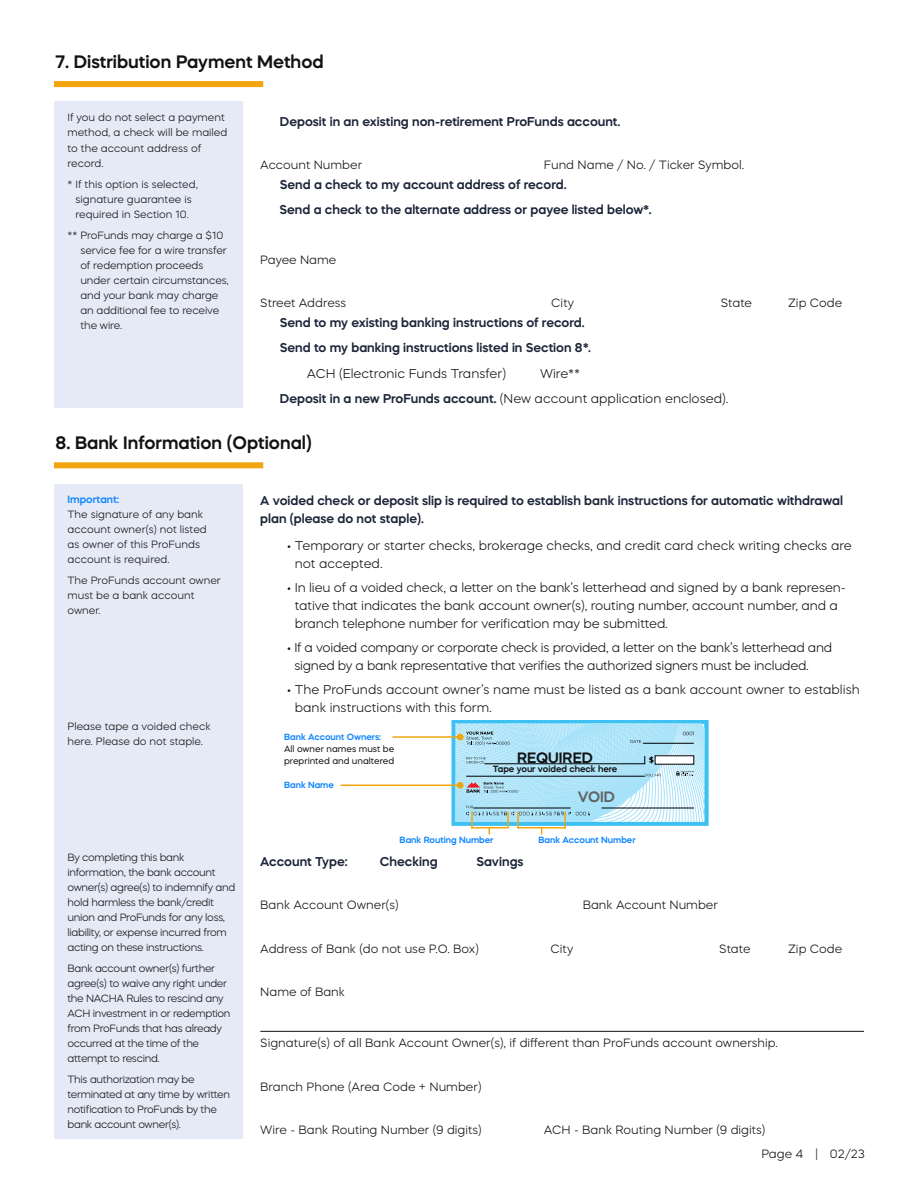
<style>
.page{position:relative;width:918px;height:1188px;background:#fff}
.page>*{position:absolute;margin:0;border:0;box-sizing:border-box;transform-origin:0 0}
.t1{font:600 18px "Mazzard H";color:#121212}
.t2{font:600 15px "Mazzard H";color:#121212}
.t3{font:600 15px "Mazzard H";color:#606362}
.t4{font:300 12.75px/18px "Mazzard H";letter-spacing:-.01em;color:#121212}
.t5{font:600 12.75px/25.5px "Mazzard H";color:#1d263a}
.t6{font:300 12px "Mazzard H";color:#121212}
.t7{font:300 10.5px/15px "Mazzard H";letter-spacing:-.03em;color:#121212}
.t8{font:300 10.5px/15px "Mazzard H";color:#121212}
.t9{font:300 10.5px/15px "Mazzard H";letter-spacing:-.01em;color:#121212}
.t10{font:600 10.5px "Mazzard H";color:#1287fc}
.t11{font:600 9px "Mazzard H";color:#1287fc}
.t12{font:9px/12px "Mazzard H";color:#121212}
.t13{font:600 9px "Mazzard H";color:#121212}
.s1{font-weight:600;color:#1d263a}
</style>
<div class="page">
<div style="left:54px;top:484px;width:189px;height:655px;background:#e6eaf7"></div>
<div style="left:54px;top:102px;width:189px;height:306px;background:#e6eaf7"></div>
<div style="left:54px;top:462px;width:209px;height:6px;background:#f2a50e"></div>
<div style="left:54px;top:81px;width:209px;height:6px;background:#f2a50e"></div>
<hr style="left:260px;top:1031px;width:604px;height:1px;background:#121212">
<hr style="left:392px;top:736px;width:71px;height:2px;background:#f2a50e">
<hr style="left:341px;top:785px;width:118px;height:1px;background:#f2a50e">
<svg style="left:452px;top:720px;width:257px;height:115px;background:#aeddee"></svg>
<h1 class="t1" style="left:56px;top:49px;width:270px">7. Distribution Payment Method</h1>
<p class="t8" style="left:68px;top:110px;width:161px">If you do not select a payment method, a check will be mailed to the account address of record.</p>
<p class="t8" style="left:68px;top:176px;width:132px;text-align:center">* If this option is selected, signature guarantee is required in Section 10.</p>
<p class="t9" style="left:80px;top:227px;width:150px;text-indent:-13px">** ProFunds may charge a $10 service fee for a wire transfer of redemption proceeds under certain circumstances, and your bank may charge an additional fee to receive the wire.</p>
<p class="t5" style="left:280px;top:108px;width:342px">Deposit in an existing non-retirement ProFunds account.</p>
<p class="t6" style="left:260px;top:158px;width:103px">Account Number</p>
<p class="t6" style="left:544px;top:158px;width:202px">Fund Name / No. / Ticker Symbol.</p>
<p class="t5" style="left:280px;top:171px;width:374px">Send a check to my account address of record.<br>Send a check to the alternate address or payee listed below*.</p>
<p class="t6" style="left:260px;top:252px;width:78px">Payee Name</p>
<p class="t6" style="left:260px;top:296px;width:88px">Street Address</p>
<p class="t6" style="left:551px;top:296px;width:24px">City</p>
<p class="t6" style="left:721px;top:296px;width:33px">State</p>
<p class="t6" style="left:788px;top:296px;width:55px">Zip Code</p>
<p class="t5" style="left:280px;top:309px;width:313px">Send to my existing banking instructions of record.<br>Send to my banking instructions listed in Section 8*.</p>
<p class="t4" style="left:307px;top:364px;width:201px">ACH (Electronic Funds Transfer)</p>
<p class="t4" style="left:280px;top:361px;width:450px;line-height:25.5px;text-indent:260px">Wire**<br><span class="s1">Deposit in a new ProFunds account.</span> (New account application enclosed).</p>
<h1 class="t1" style="left:56px;top:431px;width:258px">8. Bank Information (Optional)</h1>
<p class="t10" style="left:68px;top:493px;width:53px">Important:</p>
<p class="t8" style="left:68px;top:507px;width:141px">The signature of any bank account owner(s) not listed as owner of this ProFunds account is required.</p>
<p class="t8" style="left:68px;top:573px;width:155px">The ProFunds account owner must be a bank account owner.</p>
<p class="t8" style="left:68px;top:719px;width:145px">Please tape a voided check here. Please do not staple.</p>
<p class="t7" style="left:68px;top:850px;width:169px">By completing this bank information, the bank account owner(s) agree(s) to indemnify and hold harmless the bank/credit union and ProFunds for any loss, liability, or expense incurred from acting on these instructions.</p>
<p class="t7" style="left:68px;top:961px;width:165px">Bank account owner(s) further agree(s) to waive any right under the NACHA Rules to rescind any<br>ACH investment in or redemption from ProFunds that has already occurred at the time of the attempt to rescind.</p>
<p class="t7" style="left:68px;top:1072px;width:164px">This authorization may be terminated at any time by written notification to ProFunds by the bank account owner(s).</p>
<p class="t5" style="left:260px;top:491px;width:584px;line-height:18px">A voided check or deposit slip is required to establish bank instructions for automatic withdrawal plan (please do not staple).</p>
<p class="t4" style="left:295px;top:536px;width:558px;text-indent:-8px">• Temporary or starter checks, brokerage checks, and credit card check writing checks are not accepted.</p>
<p class="t4" style="left:295px;top:578px;width:553px;text-indent:-8px">• In lieu of a voided check, a letter on the bank’s letterhead and signed by a bank represen&shy;tative that indicates the bank account owner(s), routing number, account number, and a branch telephone number for verification may be submitted.</p>
<p class="t4" style="left:294px;top:638px;width:539px;text-indent:-7px">• If a voided company or corporate check is provided, a letter on the bank’s letterhead and signed by a bank representative that verifies the authorized signers must be included.</p>
<p class="t4" style="left:295px;top:680px;width:567px;text-indent:-8px">• The ProFunds account owner’s name must be listed as a bank account owner to establish bank instructions with this form.</p>
<p class="t11" style="left:284px;top:730px;width:99px">Bank Account Owners:</p>
<p class="t12" style="left:284px;top:742px;width:112px">All owner names must be preprinted and unaltered</p>
<p class="t11" style="left:284px;top:779px;width:51px">Bank Name</p>
<p class="t2" style="left:517px;top:748px;width:78px">REQUIRED</p>
<p class="t13" style="left:493px;top:763px;width:126px">Tape your voided check here</p>
<p class="t3" style="left:578px;top:787px;width:39px">VOID</p>
<p class="t11" style="left:400px;top:834px;width:95px">Bank Routing Number</p>
<p class="t11" style="left:538px;top:834px;width:99px">Bank Account Number</p>
<p class="t5" style="left:260px;top:848px;width:89px">Account Type:</p>
<p class="t5" style="left:380px;top:848px;width:59px">Checking</p>
<p class="t5" style="left:476px;top:848px;width:49px">Savings</p>
<p class="t6" style="left:260px;top:897px;width:140px">Bank Account Owner(s)</p>
<p class="t6" style="left:583px;top:897px;width:137px">Bank Account Number</p>
<p class="t6" style="left:260px;top:941px;width:220px">Address of Bank (do not use P.O. Box)</p>
<p class="t6" style="left:551px;top:941px;width:24px">City</p>
<p class="t6" style="left:719px;top:941px;width:33px">State</p>
<p class="t6" style="left:788px;top:941px;width:55px">Zip Code</p>
<p class="t6" style="left:260px;top:984px;width:86px">Name of Bank</p>
<p class="t6" style="left:260px;top:1035px;width:519px">Signature(s) of all Bank Account Owner(s), if different than ProFunds account ownership.</p>
<p class="t6" style="left:260px;top:1079px;width:223px">Branch Phone (Area Code + Number)</p>
<p class="t6" style="left:260px;top:1122px;width:223px">Wire - Bank Routing Number (9 digits)</p>
<p class="t6" style="left:544px;top:1122px;width:223px">ACH - Bank Routing Number (9 digits)</p>
<p class="t6" style="left:761px;top:1147px;width:105px">Page 4 | 02/23</p>
</div>
